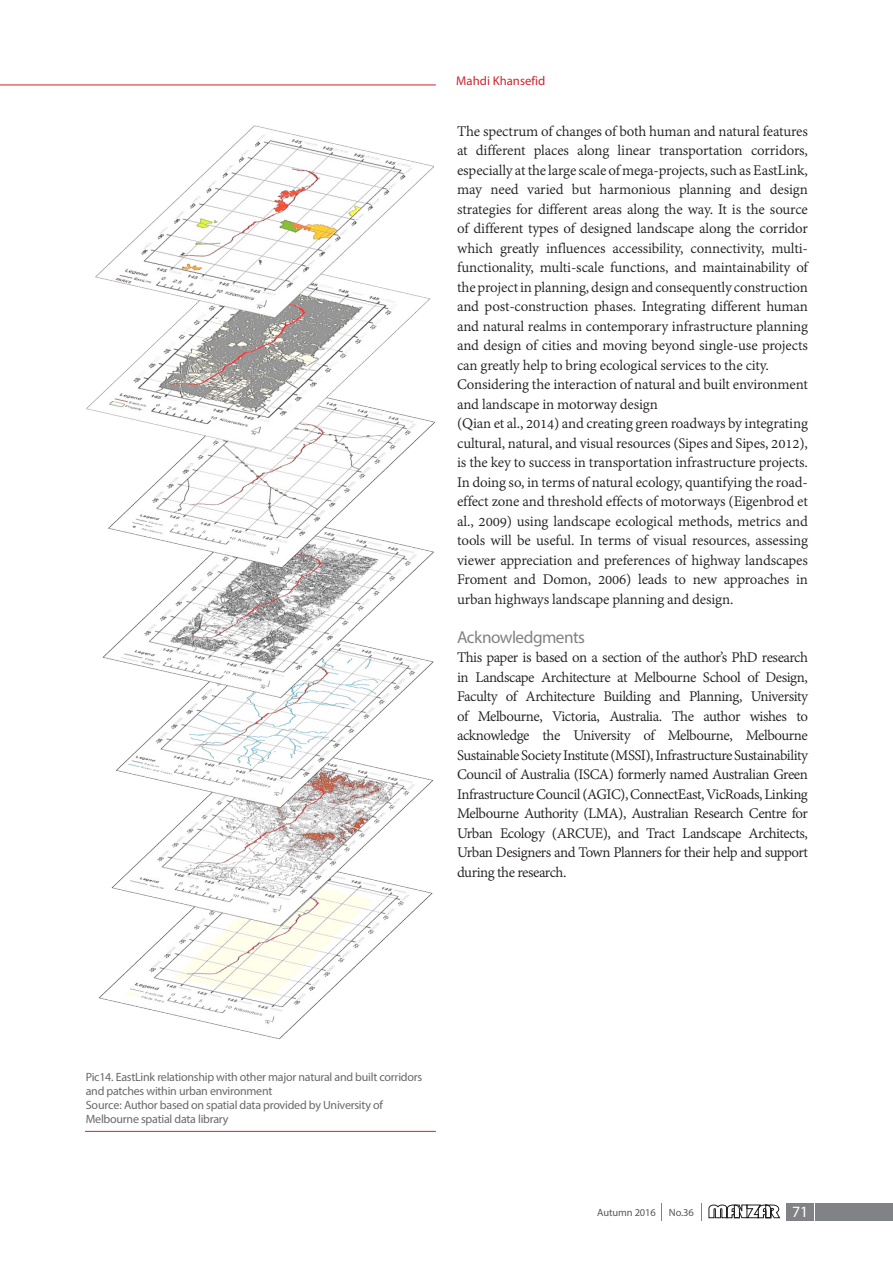
<style>
.page{position:relative;width:893px;height:1263px;background:#fff}
.page>*{position:absolute;margin:0;border:0;box-sizing:border-box;transform-origin:0 0}
.متن_لاتین{font:17.25px "Myriad Pro";letter-spacing:-.03em;color:#808285}
.متن_لاتین-2{font:15.9px/19.5px "Adobe Devanagari";letter-spacing:-.01em;color:#231f20;text-align:justify}
.t1{font:15.75px "Myriad Pro";color:#fff}
.t2{font:12.75px "Myriad Pro";color:#d1232a}
.شرح_عکس_لاتین{font:12px/14.2px "Myriad Pro";letter-spacing:-.02em;color:#69696c}
.t3{font:10.5px "Myriad Pro";letter-spacing:-.01em;color:#57585a}
</style>
<div class="page">
<hr style="left:0;top:85px;width:436px;height:1px;background:#d1232a">
<div style="left:786px;top:1202px;width:28px;height:18px;background:#808285"></div>
<div style="left:815px;top:1202px;width:78px;height:18px;background:#808285"></div>
<svg style="left:701px;top:1203px;width:1px;height:17px"></svg>
<svg style="left:661px;top:1203px;width:1px;height:17px"></svg>
<svg style="left:708px;top:1204px;width:72px;height:14px"></svg>
<img style="left:86px;top:125px;width:349px;height:915px">
<hr style="left:85px;top:1131px;width:351px;height:1px;background:#d1232a">
<p class="t2" style="left:456px;top:73px;width:91px">Mahdi Khansefid</p>
<p class="متن_لاتین-2" style="left:457px;top:123px;width:352px">The spectrum of changes of both human and natural features at different places along linear transportation corridors, especially at the large scale of mega-projects, such as EastLink, may need varied but harmonious planning and design strategies for different areas along the way. It is the source of different types of designed landscape along the corridor which greatly influences accessibility, connectivity, multi&shy;functionality, multi-scale functions, and maintainability of the project in planning, design and consequently construction and post-construction phases. Integrating different human and natural realms in contemporary infrastructure planning and design of cities and moving beyond single-use projects can greatly help to bring ecological services to the city.</p>
<p class="متن_لاتین-2" style="left:457px;top:376px;width:352px">Considering the interaction of natural and built environment and landscape in motorway design</p>
<p class="متن_لاتین-2" style="left:457px;top:415px;width:352px">(Qian et al., 2014) and creating green roadways by integrating cultural, natural, and visual resources (Sipes and Sipes, 2012), is the key to success in transportation infrastructure projects.<br>In doing so, in terms of natural ecology, quantifying the road&shy;effect zone and threshold effects of motorways (Eigenbrod et al., 2009) using landscape ecological methods, metrics and tools will be useful. In terms of visual resources, assessing viewer appreciation and preferences of highway landscapes Froment and Domon, 2006) leads to new approaches in urban highways landscape planning and design.</p>
<p class="متن_لاتین" style="left:457px;top:626px;width:129px">Acknowledgments</p>
<p class="متن_لاتین-2" style="left:457px;top:649px;width:352px">This paper is based on a section of the author’s PhD research in Landscape Architecture at Melbourne School of Design, Faculty of Architecture Building and Planning, University of Melbourne, Victoria, Australia. The author wishes to acknowledge the University of Melbourne, Melbourne Sustainable Society Institute (MSSI), Infrastructure Sustainability Council of Australia (ISCA) formerly named Australian Green Infrastructure Council (AGIC), ConnectEast, VicRoads, Linking Melbourne Authority (LMA), Australian Research Centre for Urban Ecology (ARCUE), and Tract Landscape Architects, Urban Designers and Town Planners for their help and support during the research.</p>
<p class="شرح_عکس_لاتین" style="left:86px;top:1069px;width:338px">Pic14. EastLink relationship with other major natural and built corridors and patches within urban environment</p>
<p class="شرح_عکس_لاتین" style="left:86px;top:1098px;width:299px">Source: Author based on spatial data provided by University of<br>Melbourne spatial data library</p>
<p class="t3" style="left:597px;top:1206px;width:98px">Autumn 2016 No.36</p>
<p class="t1" style="left:792px;top:1202px;width:18px">71</p>
</div>
